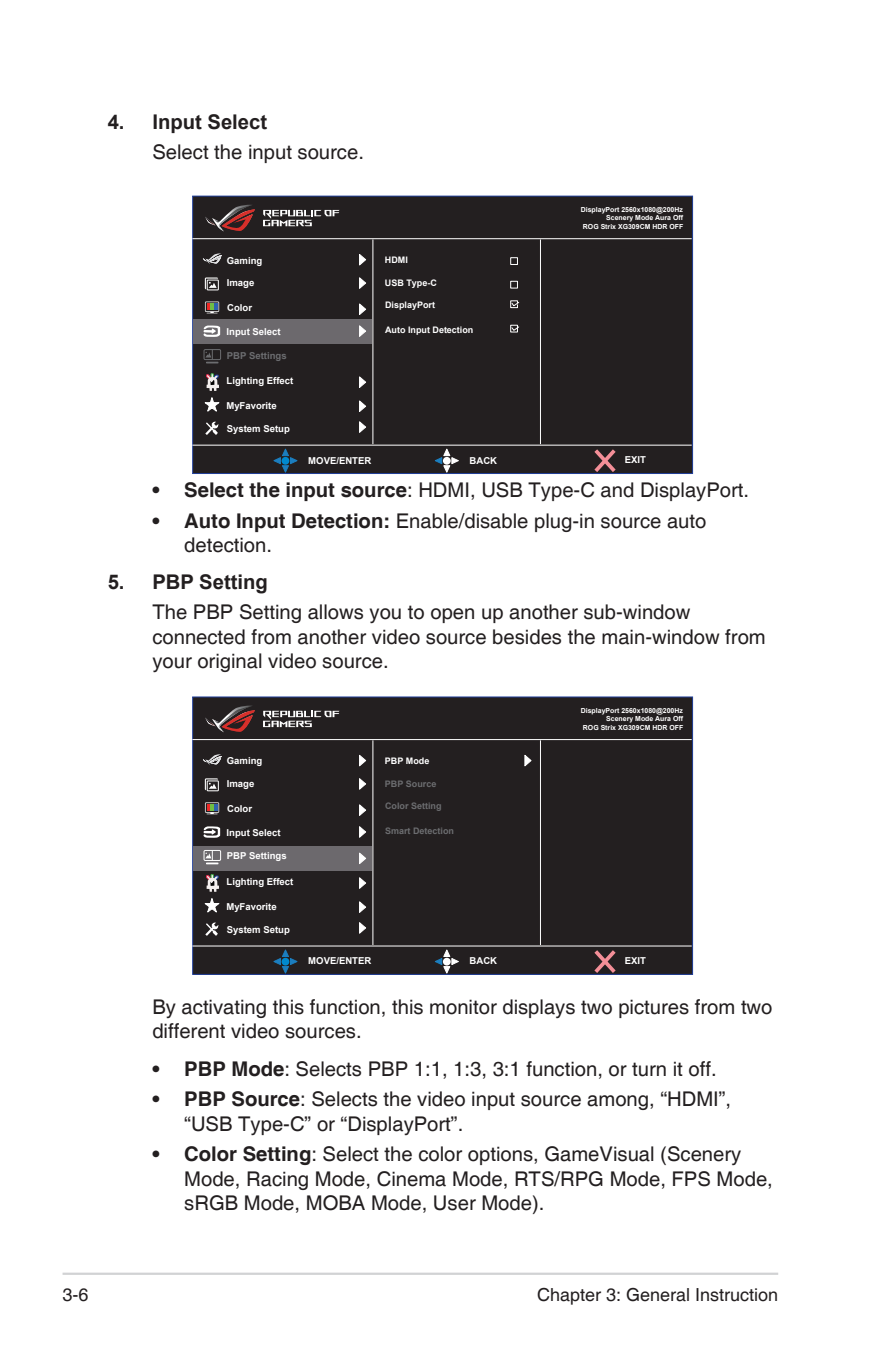
<style>
.page{position:relative;width:893px;height:1346px;background:#fff}
.page>*{position:absolute;margin:0;border:0;box-sizing:border-box;transform-origin:0 0}
.Body_Text_Indent{font:20.25px/24.3px "Helvetica";color:#231f20}
.OSD_Item{font:700 20.25px "Arial";color:#231f20}
.t1{font:18px "Helvetica";color:#231f20}
.t2{font:700 9.45px "Arial";color:#fff}
.t3{font:700 9.45px "Arial";color:#6c6d70}
.t4{font:700 9px "Arial";color:#fff}
.t5{font:700 9px "Arial";color:#6c6d70}
.t6{font:700 6.98px/8.3px "Arial";color:#fff;text-align:right}
.s1{font-weight:700}
</style>
<div class="page">
<hr style="left:63px;top:1272px;width:715px;height:3px;background:#d1d2d4">
<div style="left:193px;top:196px;width:500px;height:277px;background:#231f20"></div>
<div style="left:192px;top:196px;width:501px;height:278px;border:1px solid #224099"></div>
<hr style="left:192px;top:238px;width:500px;height:1px;background:#fff">
<hr style="left:192px;top:445px;width:500px;height:1px;background:#fff">
<hr style="left:372px;top:239px;width:1px;height:205px;background:#fff">
<hr style="left:540px;top:239px;width:1px;height:205px;background:#fff">
<svg style="left:594px;top:449px;width:22px;height:23px"></svg>
<svg style="left:273px;top:448px;width:25px;height:25px"></svg>
<div style="left:282px;top:457px;width:7px;height:8px;background:#0089cf;border-radius:50%"></div>
<svg style="left:434px;top:448px;width:25px;height:25px"></svg>
<div style="left:443px;top:457px;width:8px;height:8px;background:#fff;border-radius:50%"></div>
<svg style="left:263px;top:210px;width:77px;height:16px"></svg>
<svg style="left:205px;top:205px;width:50px;height:26px"></svg>
<div style="left:193px;top:319px;width:179px;height:25px;background:#6c696d"></div>
<svg style="left:359px;top:254px;width:7px;height:12px"></svg>
<svg style="left:203px;top:253px;width:19px;height:11px"></svg>
<svg style="left:205px;top:421px;width:13px;height:14px"></svg>
<svg style="left:359px;top:421px;width:7px;height:12px"></svg>
<svg style="left:204px;top:397px;width:15px;height:15px"></svg>
<svg style="left:359px;top:400px;width:7px;height:12px"></svg>
<svg style="left:359px;top:376px;width:7px;height:12px"></svg>
<svg style="left:206px;top:373px;width:13px;height:18px"></svg>
<div style="left:204px;top:349px;width:17px;height:11px;border:1px solid #6c6d70"></div>
<svg style="left:205px;top:350px;width:13px;height:13px"></svg>
<svg style="left:203px;top:325px;width:17px;height:12px"></svg>
<svg style="left:359px;top:325px;width:7px;height:12px"></svg>
<svg style="left:205px;top:301px;width:14px;height:12px"></svg>
<svg style="left:359px;top:303px;width:7px;height:12px"></svg>
<div style="left:207px;top:280px;width:12px;height:10px;border:1px solid #fff"></div>
<svg style="left:205px;top:277px;width:13px;height:12px"></svg>
<svg style="left:359px;top:277px;width:7px;height:12px"></svg>
<div style="left:510px;top:281px;width:8px;height:7px;border:1px solid #fff"></div>
<div style="left:510px;top:257px;width:8px;height:8px;border:1px solid #fff"></div>
<div style="left:510px;top:325px;width:8px;height:7px;border:1px solid #fff"></div>
<svg style="left:510px;top:300px;width:10px;height:8px"></svg>
<svg style="left:511px;top:326px;width:9px;height:5px"></svg>
<div style="left:193px;top:697px;width:500px;height:277px;background:#231f20"></div>
<div style="left:192px;top:696px;width:501px;height:279px;border:1px solid #224099"></div>
<hr style="left:192px;top:739px;width:500px;height:1px;background:#fff">
<hr style="left:192px;top:945px;width:500px;height:1px;background:#fff">
<hr style="left:372px;top:740px;width:1px;height:205px;background:#fff">
<hr style="left:540px;top:740px;width:1px;height:205px;background:#fff">
<svg style="left:594px;top:950px;width:22px;height:23px"></svg>
<svg style="left:273px;top:949px;width:25px;height:25px"></svg>
<div style="left:282px;top:958px;width:7px;height:7px;background:#0089cf;border-radius:50%"></div>
<svg style="left:434px;top:949px;width:25px;height:25px"></svg>
<div style="left:443px;top:958px;width:8px;height:7px;background:#fff;border-radius:50%"></div>
<svg style="left:263px;top:711px;width:77px;height:16px"></svg>
<svg style="left:205px;top:705px;width:50px;height:27px"></svg>
<div style="left:193px;top:846px;width:179px;height:24px;background:#6c696d"></div>
<svg style="left:359px;top:755px;width:7px;height:11px"></svg>
<svg style="left:524px;top:755px;width:7px;height:11px"></svg>
<svg style="left:203px;top:754px;width:19px;height:10px"></svg>
<svg style="left:205px;top:922px;width:13px;height:14px"></svg>
<svg style="left:359px;top:922px;width:7px;height:12px"></svg>
<svg style="left:359px;top:901px;width:7px;height:12px"></svg>
<svg style="left:359px;top:877px;width:7px;height:12px"></svg>
<svg style="left:204px;top:874px;width:15px;height:39px"></svg>
<div style="left:204px;top:850px;width:17px;height:11px;border:1px solid #fff"></div>
<svg style="left:205px;top:850px;width:13px;height:14px"></svg>
<svg style="left:203px;top:826px;width:17px;height:12px"></svg>
<svg style="left:359px;top:826px;width:7px;height:12px"></svg>
<svg style="left:359px;top:852px;width:7px;height:12px"></svg>
<svg style="left:205px;top:802px;width:14px;height:12px"></svg>
<svg style="left:359px;top:804px;width:7px;height:12px"></svg>
<div style="left:207px;top:781px;width:12px;height:10px;border:1px solid #fff"></div>
<svg style="left:205px;top:778px;width:13px;height:12px"></svg>
<svg style="left:359px;top:778px;width:7px;height:12px"></svg>
<p class="OSD_Item" style="left:108px;top:108px;width:161px">4. Input Select</p>
<p class="Body_Text_Indent" style="left:152px;top:140px;width:213px">Select the input source.</p>
<p class="t2" style="left:227px;top:254px;width:37px">Gaming</p>
<p class="t2" style="left:227px;top:276px;width:29px">Image</p>
<p class="t2" style="left:227px;top:301px;width:26px">Color</p>
<p class="t2" style="left:227px;top:325px;width:56px">Input Select</p>
<p class="t3" style="left:227px;top:349px;width:61px">PBP Settings</p>
<p class="t2" style="left:227px;top:374px;width:68px">Lighting Effect</p>
<p class="t2" style="left:226px;top:399px;width:52px">MyFavorite</p>
<p class="t2" style="left:227px;top:422px;width:65px">System Setup</p>
<p class="t4" style="left:385px;top:253px;width:24px">HDMI</p>
<p class="t4" style="left:385px;top:277px;width:53px">USB Type-C</p>
<p class="t4" style="left:385px;top:299px;width:51px">DisplayPort</p>
<p class="t4" style="left:385px;top:324px;width:90px">Auto Input Detection</p>
<p class="t6" style="left:581px;top:206px;width:104px">DisplayPort 2560x1080@200Hz</p>
<p class="t6" style="left:583px;top:214px;width:102px">Scenery Mode Aura Off<br>ROG Strix XG309CM HDR OFF</p>
<p class="t2" style="left:308px;top:453px;width:65px">MOVE/ENTER</p>
<p class="t2" style="left:470px;top:453px;width:29px">BACK</p>
<p class="t2" style="left:625px;top:453px;width:23px">EXIT</p>
<p class="Body_Text_Indent" style="left:152px;top:479px;width:598px"><span class="s1">• Select the input source</span>: HDMI, USB Type-C and DisplayPort.</p>
<p class="Body_Text_Indent" style="left:184px;top:509px;width:524px;text-indent:-32px"><span class="s1">• Auto Input Detection:</span> Enable/disable plug-in source auto detection.</p>
<p class="OSD_Item" style="left:108px;top:569px;width:162px">5. PBP Setting</p>
<p class="Body_Text_Indent" style="left:152px;top:601px;width:615px">The PBP Setting allows you to open up another sub-window connected from another video source besides the main-window from your original video source.</p>
<p class="t2" style="left:227px;top:754px;width:37px">Gaming</p>
<p class="t2" style="left:227px;top:777px;width:29px">Image</p>
<p class="t2" style="left:227px;top:802px;width:26px">Color</p>
<p class="t2" style="left:227px;top:826px;width:56px">Input Select</p>
<p class="t2" style="left:227px;top:849px;width:61px">PBP Settings</p>
<p class="t2" style="left:227px;top:875px;width:68px">Lighting Effect</p>
<p class="t2" style="left:226px;top:900px;width:52px">MyFavorite</p>
<p class="t2" style="left:227px;top:923px;width:65px">System Setup</p>
<p class="t4" style="left:385px;top:754px;width:46px">PBP Mode</p>
<p class="t5" style="left:385px;top:777px;width:53px">PBP Source</p>
<p class="t5" style="left:385px;top:800px;width:58px">Color Setting</p>
<p class="t5" style="left:385px;top:825px;width:70px">Smart Detection</p>
<p class="t6" style="left:581px;top:706px;width:104px">DisplayPort 2560x1080@200Hz</p>
<p class="t6" style="left:583px;top:715px;width:102px">Scenery Mode Aura Off<br>ROG Strix XG309CM HDR OFF</p>
<p class="t2" style="left:308px;top:954px;width:65px">MOVE/ENTER</p>
<p class="t2" style="left:470px;top:954px;width:29px">BACK</p>
<p class="t2" style="left:625px;top:954px;width:23px">EXIT</p>
<p class="Body_Text_Indent" style="left:152px;top:995px;width:622px">By activating this function, this monitor displays two pictures from two different video sources.</p>
<p class="Body_Text_Indent" style="left:152px;top:1057px;width:566px"><span class="s1">• PBP Mode</span>: Selects PBP 1:1, 1:3, 3:1 function, or turn it off.</p>
<p class="Body_Text_Indent" style="left:184px;top:1088px;width:548px;text-indent:-32px"><span class="s1">• PBP Source</span>: Selects the video input source among, “HDMI”, “USB Type-C” or “DisplayPort”.</p>
<p class="Body_Text_Indent" style="left:184px;top:1143px;width:590px;text-indent:-32px"><span class="s1">• Color Setting</span>: Select the color options, GameVisual (Scenery<br>Mode, Racing Mode, Cinema Mode, RTS/RPG Mode, FPS Mode, sRGB Mode, MOBA Mode, User Mode).</p>
<p class="t1" style="left:63px;top:1284px;width:28px">3-6</p>
<p class="t1" style="left:537px;top:1284px;width:243px">Chapter 3: General Instruction</p>
</div>
